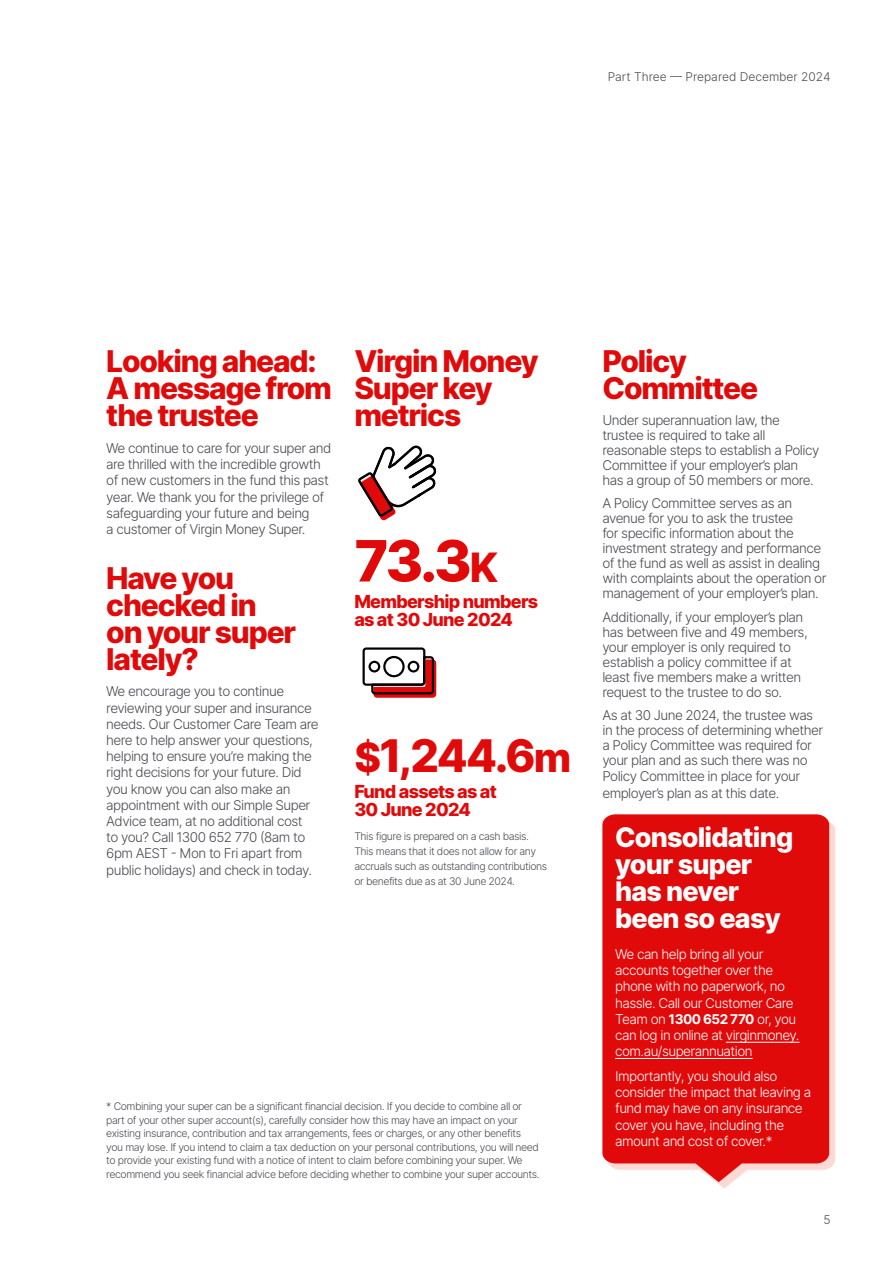
<style>
.page{position:relative;width:893px;height:1263px;background:#fff}
.page>*{position:absolute;margin:0;border:0;box-sizing:border-box;transform-origin:0 0}
.Fig{font:800 57px "Inter";color:#e10a0a}
.Fig-2{font:800 45px "Inter";color:#e10a0a}
.t1{font:800 30px/27px "Inter";letter-spacing:-.04em;color:#e10a0a}
.t2{font:800 27px/27px "Inter";letter-spacing:-.03em;color:#fff}
.t3{font:800 18px/18px "Inter";letter-spacing:-.04em;color:#e10a0a}
.Body{font:300 13.5px/16.2px "Inter";letter-spacing:-.04em;color:#484a50}
.Body-2{font:300 13.5px/16.2px "Inter";letter-spacing:-.04em;color:#fff}
.t4{font:300 12px "Inter";color:#484a50}
.Footnote{font:300 10.5px/13.5px "Inter";letter-spacing:-.04em;color:#484a50}
.s1{font-size:40.5px}
.s2{font-weight:700}
</style>
<div class="page">
<svg style="left:716px;top:821px;width:119px;height:368px;fill:#fcd9d3"></svg>
<div style="left:602px;top:814px;width:227px;height:368px;background:#e10a0a"></div>
<hr style="left:726px;top:1042px;width:74px;height:1px;background:#fff">
<hr style="left:615px;top:1058px;width:138px;height:1px;background:#fff">
<svg style="left:363px;top:647px;width:73px;height:51px"></svg>
<svg style="left:358px;top:445px;width:78px;height:75px"></svg>
<p class="t4" style="left:608px;top:68px;width:224px">Part Three — Prepared December 2024</p>
<p class="t1" style="left:106px;top:347px;width:227px">Looking ahead:<br>A message from the trustee</p>
<p class="Body" style="left:106px;top:440px;width:227px">We continue to care for your super and are thrilled with the incredible growth of new customers in the fund this past year. We thank you for the privilege of safeguarding your future and being<br>a customer of Virgin Money Super.</p>
<p class="t1" style="left:106px;top:564px;width:191px">Have you checked in on your super lately?</p>
<p class="Body" style="left:106px;top:683px;width:214px">We encourage you to continue reviewing your super and insurance needs. Our Customer Care Team are here to help answer your questions, helping to ensure you’re making the right decisions for your future. Did you know you can also make an appointment with our Simple Super Advice team, at no additional cost<br>to you? Call 1300 652 770 (8am to 6pm AEST - Mon to Fri apart from public holidays) and check in today.</p>
<p class="t1" style="left:354px;top:347px;width:186px">Virgin Money<br>Super key metrics</p>
<p class="Fig" style="left:354px;top:519px;width:145px">73.3<span class="s1">K</span></p>
<p class="t3" style="left:354px;top:592px;width:185px">Membership numbers as at 30 June 2024</p>
<p class="Fig-2" style="left:354px;top:722px;width:219px"><span class="s1">$</span>1,244.6<span class="s1">m</span></p>
<p class="t3" style="left:354px;top:782px;width:144px">Fund assets as at<br>30 June 2024</p>
<p class="Footnote" style="left:354px;top:828px;width:194px;line-height:15px">This figure is prepared on a cash basis.<br>This means that it does not allow for any accruals such as outstanding contributions or benefits due as at 30 June 2024.</p>
<p class="Footnote" style="left:106px;top:1100px;width:435px">* Combining your super can be a significant financial decision. If you decide to combine all or part of your other super account(s), carefully consider how this may have an impact on your existing insurance, contribution and tax arrangements, fees or charges, or any other benefits you may lose. If you intend to claim a tax deduction on your personal contributions, you will need to provide your existing fund with a notice of intent to claim before combining your super. We recommend you seek financial advice before deciding whether to combine your super accounts.</p>
<p class="t1" style="left:602px;top:347px;width:157px">Policy<br>Committee</p>
<p class="Body" style="left:602px;top:412px;width:219px;line-height:15px">Under superannuation law, the trustee is required to take all reasonable steps to establish a Policy Committee if your employer’s plan has a group of 50 members or more.</p>
<p class="Body" style="left:602px;top:496px;width:226px;line-height:15px">A Policy Committee serves as an avenue for you to ask the trustee<br>for specific information about the investment strategy and performance of the fund as well as assist in dealing with complaints about the operation or management of your employer’s plan.</p>
<p class="Body" style="left:602px;top:609px;width:207px;line-height:15px">Additionally, if your employer’s plan has between five and 49 members, your employer is only required to establish a policy committee if at least five members make a written request to the trustee to do so.</p>
<p class="Body" style="left:602px;top:707px;width:223px;line-height:15.5px">As at 30 June 2024, the trustee was in the process of determining whether a Policy Committee was required for your plan and as such there was no Policy Committee in place for your employer’s plan as at this date.</p>
<p class="t2" style="left:615px;top:823px;width:180px">Consolidating your super has never been so easy</p>
<p class="Body-2" style="left:615px;top:946px;width:186px">We can help bring all your accounts together over the phone with no paperwork, no hassle. Call our Customer Care<br>Team on <span class="s2">1300 652 770</span> or, you can log in online at virginmoney. com.au/superannuation</p>
<p class="Body-2" style="left:615px;top:1068px;width:198px">Importantly, you should also consider the impact that leaving a fund may have on any insurance cover you have, including the amount and cost of cover.*</p>
<p class="t4" style="left:823px;top:1211px;width:9px">5</p>
</div>
